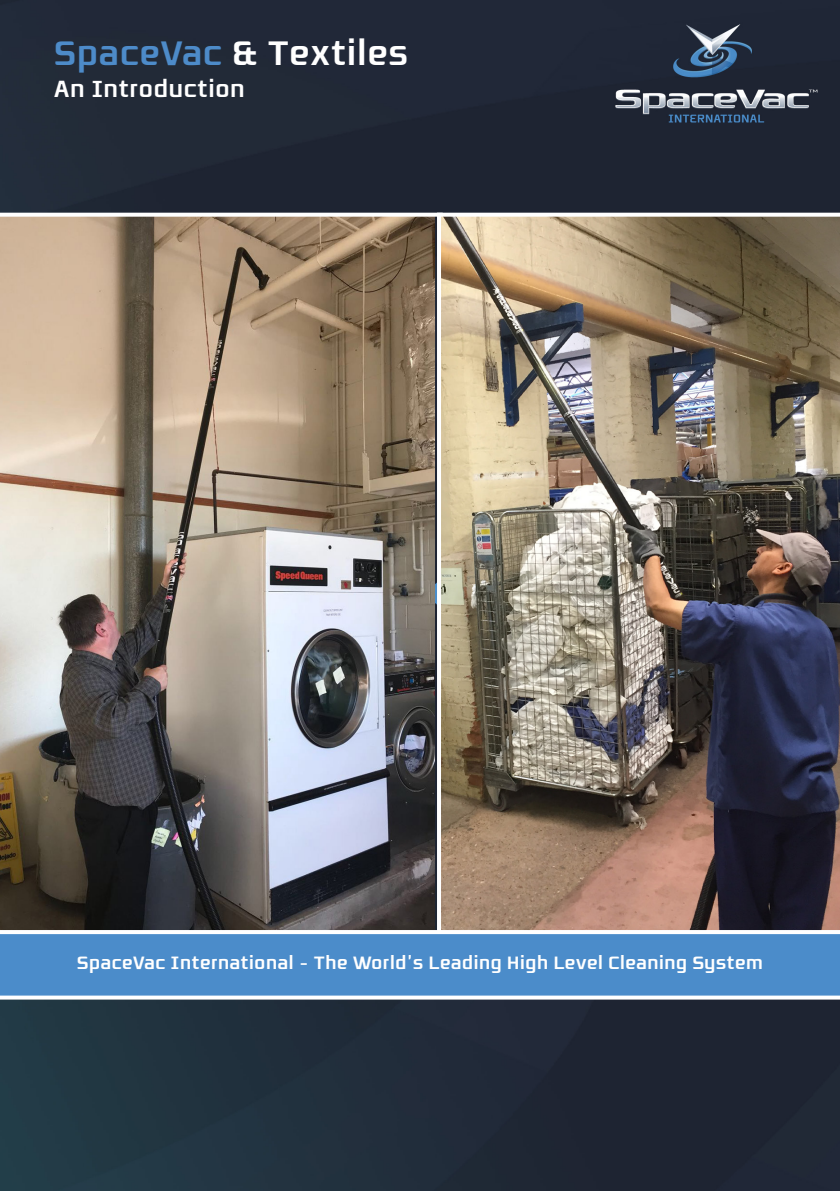
<style>
.page{position:relative;width:840px;height:1191px;background:#fff}
.page>*{position:absolute;margin:0;border:0;box-sizing:border-box;transform-origin:0 0}
.t1{font:700 38px "Resea";color:#fff}
.t2{font:700 26px "Resea";color:#fff}
.t3{font:700 20px "Resea";color:#fff}
.s1{color:#4d8bc9}
</style>
<div class="page">
<img style="left:0;top:0;width:839px;height:1191px">
<img style="left:0;top:213px;width:437px;height:717px">
<img style="left:437px;top:213px;width:402px;height:717px">
<svg style="left:0;top:930px;width:839px;height:69px;background:#5e98cf"></svg>
<p class="t1" style="left:54px;top:33px;width:355px"><span class="s1">SpaceVac</span> &amp; Textiles</p>
<p class="t2" style="left:54px;top:74px;width:192px">An Introduction</p>
<p class="t3" style="left:77px;top:952px;width:687px">SpaceVac International - The World’s Leading High Level Cleaning System</p>
</div>
